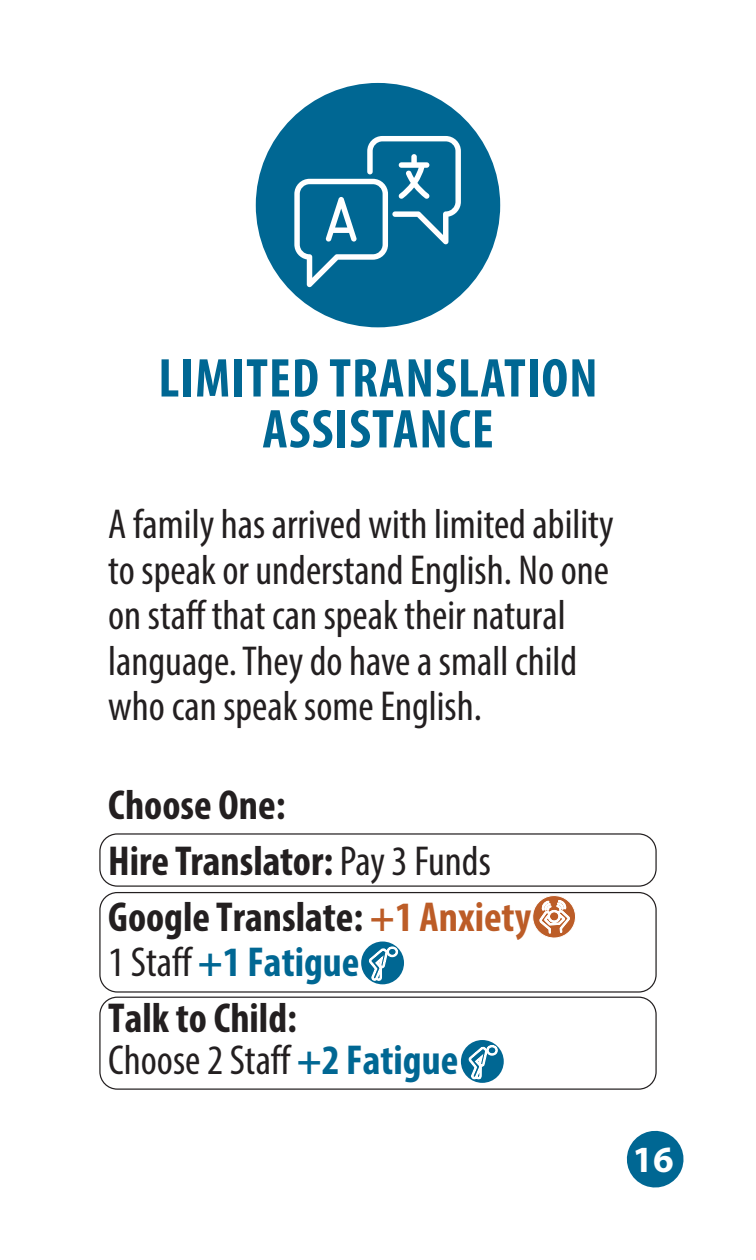
<style>
.page{position:relative;width:756px;height:1260px;background:#fff}
.page>*{position:absolute;margin:0;border:0;box-sizing:border-box;transform-origin:0 0}
.t1{font:700 condensed 55.3px/50.8px "Myriad Pro";letter-spacing:.02em;color:#006793;text-align:center}
.t2{font:condensed 42px/45.5px "Myriad Pro";color:#231f20}
.t3{font:700 condensed 42px/56px "Myriad Pro";color:#231f20}
.t4{font:700 37.1px "Myriad Pro";color:#fff}
.s1{font-weight:400}
.s2{color:#bc5c27}
.s3{color:#006793}
.s4{font-weight:700;color:#006793}
</style>
<div class="page">
<div style="left:361px;top:942px;width:43px;height:42px;background:#006793;border-radius:50%"></div>
<svg style="left:368px;top:946px;width:32px;height:39px"></svg>
<div style="left:461px;top:1040px;width:43px;height:43px;background:#006793;border-radius:50%"></div>
<svg style="left:468px;top:1044px;width:32px;height:39px"></svg>
<svg style="left:532px;top:895px;width:45px;height:44px"></svg>
<svg style="left:540px;top:896px;width:30px;height:43px"></svg>
<div style="left:99px;top:833px;width:558px;height:54px;border:1px solid #231f20;border-radius:17px"></div>
<div style="left:99px;top:892px;width:558px;height:101px;border:1px solid #231f20;border-radius:17px"></div>
<div style="left:99px;top:997px;width:558px;height:93px;border:1px solid #231f20;border-radius:17px"></div>
<div style="left:256px;top:83px;width:244px;height:244px;background:#006793;border-radius:50%"></div>
<svg style="left:294px;top:136px;width:167px;height:151px"></svg>
<svg style="left:626px;top:1130px;width:58px;height:58px"></svg>
<h2 class="t1" style="left:158px;top:352px;width:441px">LIMITED TRANSLATION<br>ASSISTANCE</h2>
<p class="t2" style="left:108px;top:501px;width:507px">A family has arrived with limited ability to speak or understand English. No one on staff that can speak their natural language. They do have a small child who can speak some English.</p>
<p class="t3" style="left:108px;top:776px;width:424px">Choose One:<br>Hire Translator: <span class="s1">Pay 3 Funds<br></span>Google Translate: <span class="s2">+1 Anxiety</span></p>
<p class="t3" style="left:108px;top:933px;width:253px"><span class="s1">1 Staff</span> <span class="s3">+1 Fatigue<br></span>Talk to Child:</p>
<p class="t2" style="left:108px;top:1037px;width:352px">Choose 2 Staff <span class="s4">+2 Fatigue</span></p>
<p class="t4" style="left:633px;top:1136px;width:43px">16</p>
</div>
